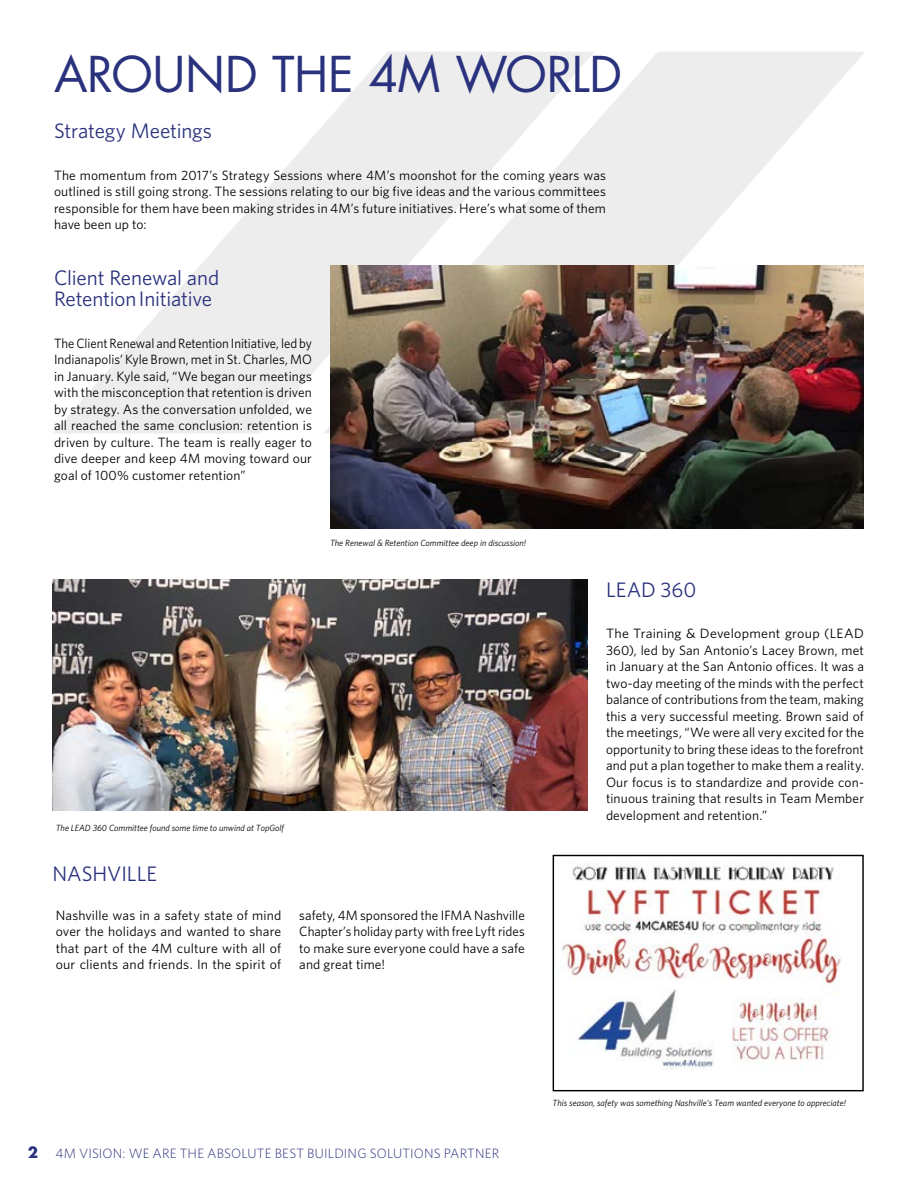
<style>
.page{position:relative;width:918px;height:1188px;background:#fff}
.page>*{position:absolute;margin:0;border:0;box-sizing:border-box;transform-origin:0 0}
.t1{font:48px "Futura";letter-spacing:-.01em;color:#2a317d}
.t2{font:21px/21px "Whitney";letter-spacing:-.005em;color:#2a317d}
.t3{font:700 15px "Futura";color:#2a317d}
.t4{font:13.5px/16.5px "Whitney";letter-spacing:.01em;color:#000;text-align:justify}
.t5{font:13.5px/16.5px "Whitney";letter-spacing:.01em;color:#000;text-align:justify;scale:1.04 1}
.t6{font:13.5px/16.5px "Whitney";letter-spacing:.01em;color:#000;text-align:justify;scale:.95 1}
.t7{font:300 13.5px "Whitney";letter-spacing:.01em;color:#2a317d}
.t8{font:italic 9px "Whitney";color:#000}
</style>
<div class="page">
<svg style="left:54px;top:126px;width:269px;height:307px"></svg>
<svg style="left:323px;top:52px;width:542px;height:381px;fill:#ededee"></svg>
<img style="left:330px;top:265px;width:534px;height:264px">
<img style="left:53px;top:579px;width:535px;height:231px">
<img style="left:562px;top:862px;width:279px;height:208px">
<div style="left:553px;top:855px;width:311px;height:236px;border:1px solid #000"></div>
<h1 class="t1" style="left:54px;top:41px;width:569px">AROUND THE 4M WORLD</h1>
<h2 class="t2" style="left:54px;top:120px;width:160px">Strategy Meetings</h2>
<p class="t4" style="left:54px;top:166px;width:553px">The momentum from 2017’s Strategy Sessions where 4M’s moonshot for the coming years was outlined is still going strong. The sessions relating to our big five ideas and the various committees responsible for them have been making strides in 4M’s future initiatives. Here’s what some of them have been up to:</p>
<h2 class="t2" style="left:54px;top:267px;width:167px">Client Renewal and<br>Retention Initiative</h2>
<p class="t6" style="left:54px;top:335px;width:273px">The Client Renewal and Retention Initiative, led by Indianapolis’ Kyle Brown, met in St. Charles, MO in January. Kyle said, “We began our meetings with the misconception that retention is driven by strategy. As the conversation unfolded, we all reached the same conclusion: retention is driven by culture. The team is really eager to dive deeper and keep 4M moving toward our goal of 100% customer retention”</p>
<p class="t8" style="left:330px;top:538px;width:198px">The Renewal &amp; Retention Committee deep in discussion!</p>
<p class="t8" style="left:56px;top:822px;width:230px">The LEAD 360 Committee found some time to unwind at TopGolf</p>
<h2 class="t2" style="left:53px;top:863px;width:106px">NASHVILLE</h2>
<p class="t4" style="left:56px;top:906px;width:227px">Nashville was in a safety state of mind over the holidays and wanted to share that part of the 4M culture with all of our clients and friends. In the spirit of</p>
<p class="t4" style="left:299px;top:906px;width:227px">safety, 4M sponsored the IFMA Nashville Chapter’s holiday party with free Lyft rides to make sure everyone could have a safe and great time!</p>
<h2 class="t2" style="left:606px;top:578px;width:92px">LEAD 360</h2>
<p class="t5" style="left:606px;top:625px;width:250px">The Training &amp; Development group (LEAD 360), led by San Antonio’s Lacey Brown, met in January at the San Antonio offices. It was a two-day meeting of the minds with the perfect balance of contributions from the team, making this a very successful meeting. Brown said of the meetings, “We were all very excited for the opportunity to bring these ideas to the forefront and put a plan together to make them a reality.<br>Our focus is to standardize and provide con&shy;tinuous training that results in Team Member development and retention.”</p>
<p class="t3" style="left:28px;top:1142px;width:12px">2</p>
<p class="t7" style="left:56px;top:1145px;width:445px">4M VISION: WE ARE THE ABSOLUTE BEST BUILDING SOLUTIONS PARTNER</p>
<p class="t8" style="left:553px;top:1098px;width:295px">This season, safety was something Nashville’s Team wanted everyone to appreciate!</p>
</div>
